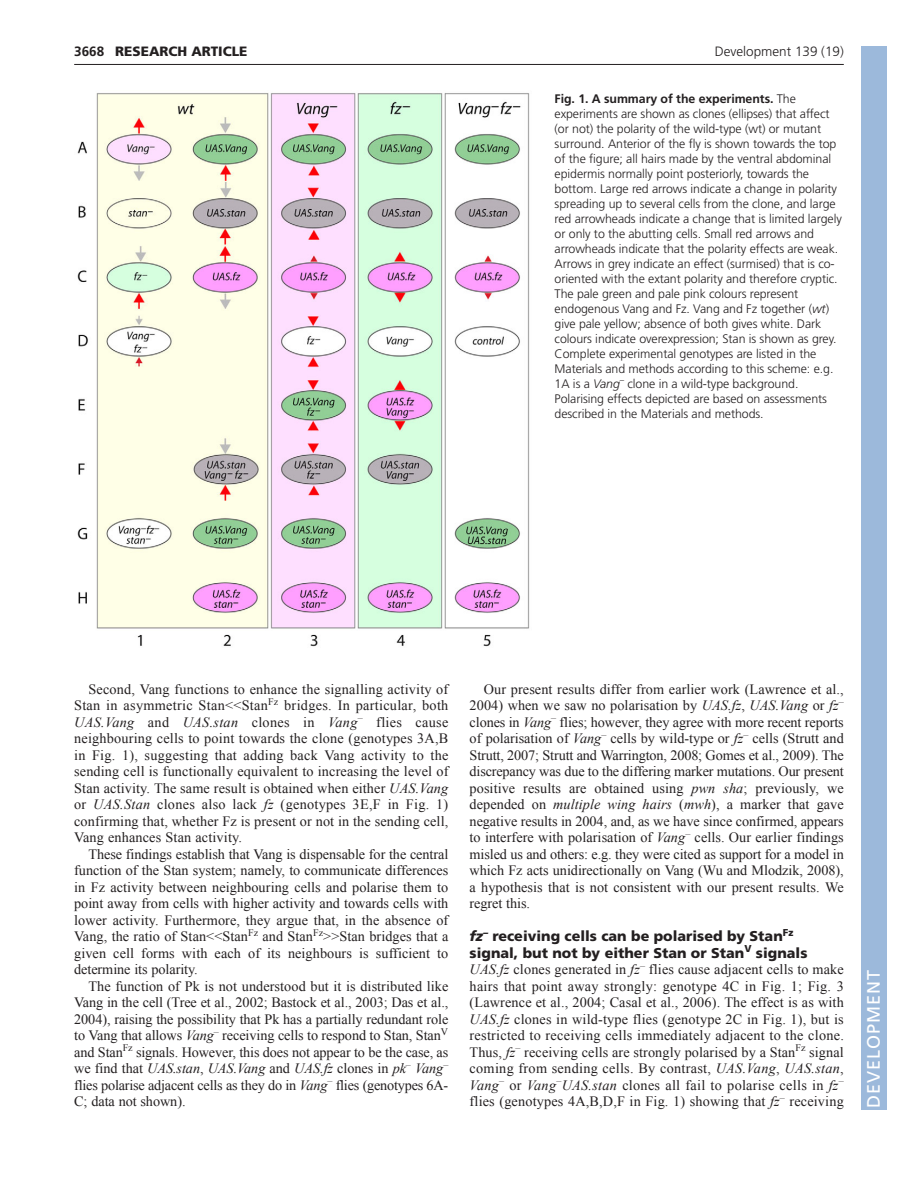
<style>
.page{position:relative;width:918px;height:1188px;background:#fff}
.page>*{position:absolute;margin:0;border:0;box-sizing:border-box;transform-origin:0 0}
.t1{font:18px "Frutiger LT Std";letter-spacing:.055em;color:#fff}
.t2{font:14.25px/16.5px "Times New Roman";letter-spacing:.005em;color:#231f20;text-align:justify}
.t3{font:900 14.25px/16.5px "Frutiger LT Std";color:#231f20}
.t4{font:300 13.5px "Frutiger";color:#231f20}
.t5{font:900 13.5px "Frutiger LT Std";color:#231f20}
.t6{font:700 13.5px "Frutiger LT Std";color:#231f20}
.t7{font:300 12.3px/15px "Frutiger";letter-spacing:-.005em;color:#231f20}
.s1{font-weight:700}
.s2{font-style:italic}
</style>
<div class="page">
<hr style="left:74px;top:64px;width:770px;height:1px;background:#231f20">
<img style="left:77px;top:93px;width:453px;height:554px">
<div style="left:861px;top:46px;width:25px;height:1064px;background:#9cb9db"></div>
<p class="t6" style="left:74px;top:45px;width:32px">3668</p>
<p class="t5" style="left:115px;top:45px;width:134px">RESEARCH ARTICLE</p>
<p class="t4" style="left:715px;top:46px;width:131px">Development 139 (19)</p>
<p class="t7" style="left:555px;top:92px;width:289px"><span class="s1">Fig. 1. A summary of the experiments.</span> The experiments are shown as clones (ellipses) that affect (or not) the polarity of the wild-type (wt) or mutant surround. Anterior of the fly is shown towards the top of the figure; all hairs made by the ventral abdominal epidermis normally point posteriorly, towards the bottom. Large red arrows indicate a change in polarity spreading up to several cells from the clone, and large red arrowheads indicate a change that is limited largely or only to the abutting cells. Small red arrows and arrowheads indicate that the polarity effects are weak.<br>Arrows in grey indicate an effect (surmised) that is co&shy;oriented with the extant polarity and therefore cryptic.<br>The pale green and pale pink colours represent endogenous Vang and Fz. Vang and Fz together (<span class="s2">wt</span>) give pale yellow; absence of both gives white. Dark colours indicate overexpression; Stan is shown as grey.<br>Complete experimental genotypes are listed in the Materials and methods according to this scheme: e.g.<br>1A is a <span class="s2">Vang</span><sup>–</sup> clone in a wild-type background.<br>Polarising effects depicted are based on assessments described in the Materials and methods.</p>
<p class="t2" style="left:74px;top:681px;width:376px;text-indent:14px">Second, Vang functions to enhance the signalling activity of Stan in asymmetric Stan&lt;&lt;Stan<sup>Fz</sup> bridges. In particular, both <span class="s2">UAS.Vang</span> and <span class="s2">UAS.stan</span> clones in <span class="s2">Vang</span><sup>–</sup> flies cause neighbouring cells to point towards the clone (genotypes 3A,B in Fig. 1), suggesting that adding back Vang activity to the sending cell is functionally equivalent to increasing the level of Stan activity. The same result is obtained when either <span class="s2">UAS.Vang </span>or <span class="s2">UAS.Stan</span> clones also lack <span class="s2">fz</span> (genotypes 3E,F in Fig. 1) confirming that, whether Fz is present or not in the sending cell, Vang enhances Stan activity.</p>
<p class="t2" style="left:74px;top:846px;width:376px;text-indent:14px">These findings establish that Vang is dispensable for the central function of the Stan system; namely, to communicate differences in Fz activity between neighbouring cells and polarise them to point away from cells with higher activity and towards cells with lower activity. Furthermore, they argue that, in the absence of Vang, the ratio of Stan&lt;&lt;Stan<sup>Fz</sup> and Stan<sup>Fz</sup>&gt;&gt;Stan bridges that a given cell forms with each of its neighbours is sufficient to determine its polarity.</p>
<p class="t2" style="left:74px;top:978px;width:376px;text-indent:14px">The function of Pk is not understood but it is distributed like Vang in the cell (Tree et al., 2002; Bastock et al., 2003; Das et al., 2004), raising the possibility that Pk has a partially redundant role to Vang that allows <span class="s2">Vang</span><sup>–</sup> receiving cells to respond to Stan, Stan<sup>V </sup>and Stan<sup>Fz</sup> signals. However, this does not appear to be the case, as we find that <span class="s2">UAS.stan</span>, <span class="s2">UAS.Vang</span> and <span class="s2">UAS.fz</span> clones in <span class="s2">pk</span><sup>–</sup> <span class="s2">Vang</span><sup>– </sup>flies polarise adjacent cells as they do in <span class="s2">Vang</span><sup>–</sup> flies (genotypes 6A-C; data not shown).</p>
<p class="t2" style="left:470px;top:681px;width:376px;text-indent:14px">Our present results differ from earlier work (Lawrence et al., 2004) when we saw no polarisation by <span class="s2">UAS.fz</span>, <span class="s2">UAS.Vang</span> or <span class="s2">fz</span><sup>– </sup>clones in <span class="s2">Vang</span><sup>–</sup> flies; however, they agree with more recent reports of polarisation of <span class="s2">Vang</span><sup>–</sup> cells by wild-type or <span class="s2">fz</span><sup>–</sup> cells (Strutt and Strutt, 2007; Strutt and Warrington, 2008; Gomes et al., 2009). The discrepancy was due to the differing marker mutations. Our present positive results are obtained using <span class="s2">pwn sha</span>; previously, we depended on <span class="s2">multiple wing hairs</span> (<span class="s2">mwh</span>), a marker that gave negative results in 2004, and, as we have since confirmed, appears to interfere with polarisation of <span class="s2">Vang</span><sup>–</sup> cells. Our earlier findings misled us and others: e.g. they were cited as support for a model in which Fz acts unidirectionally on Vang (Wu and Mlodzik, 2008), a hypothesis that is not consistent with our present results. We regret this.</p>
<p class="t3" style="left:470px;top:929px;width:339px"><span class="s2">fz</span><sup>–</sup> receiving cells can be polarised by Stan<sup>Fz </sup>signal, but not by either Stan or Stan<sup>V</sup> signals</p>
<p class="t2" style="left:470px;top:961px;width:376px"><span class="s2">UAS.fz</span> clones generated in <span class="s2">fz</span><sup>–</sup> flies cause adjacent cells to make hairs that point away strongly: genotype 4C in Fig. 1; Fig. 3 (Lawrence et al., 2004; Casal et al., 2006). The effect is as with <span class="s2">UAS.fz</span> clones in wild-type flies (genotype 2C in Fig. 1), but is restricted to receiving cells immediately adjacent to the clone.<br>Thus, <span class="s2">fz</span><sup>–</sup> receiving cells are strongly polarised by a Stan<sup>Fz</sup> signal coming from sending cells. By contrast, <span class="s2">UAS.Vang</span>, <span class="s2">UAS.stan</span>, <span class="s2">Vang</span><sup>–</sup> or <span class="s2">Vang</span><sup>–</sup><span class="s2">UAS.stan</span> clones all fail to polarise cells in <span class="s2">fz</span><sup>– </sup>flies (genotypes 4A,B,D,F in Fig. 1) showing that <span class="s2">fz</span><sup>–</sup> receiving</p>
<p class="t1" style="left:863px;top:1108px;width:140px;rotate:-90deg">DEVELOPMENT</p>
</div>
